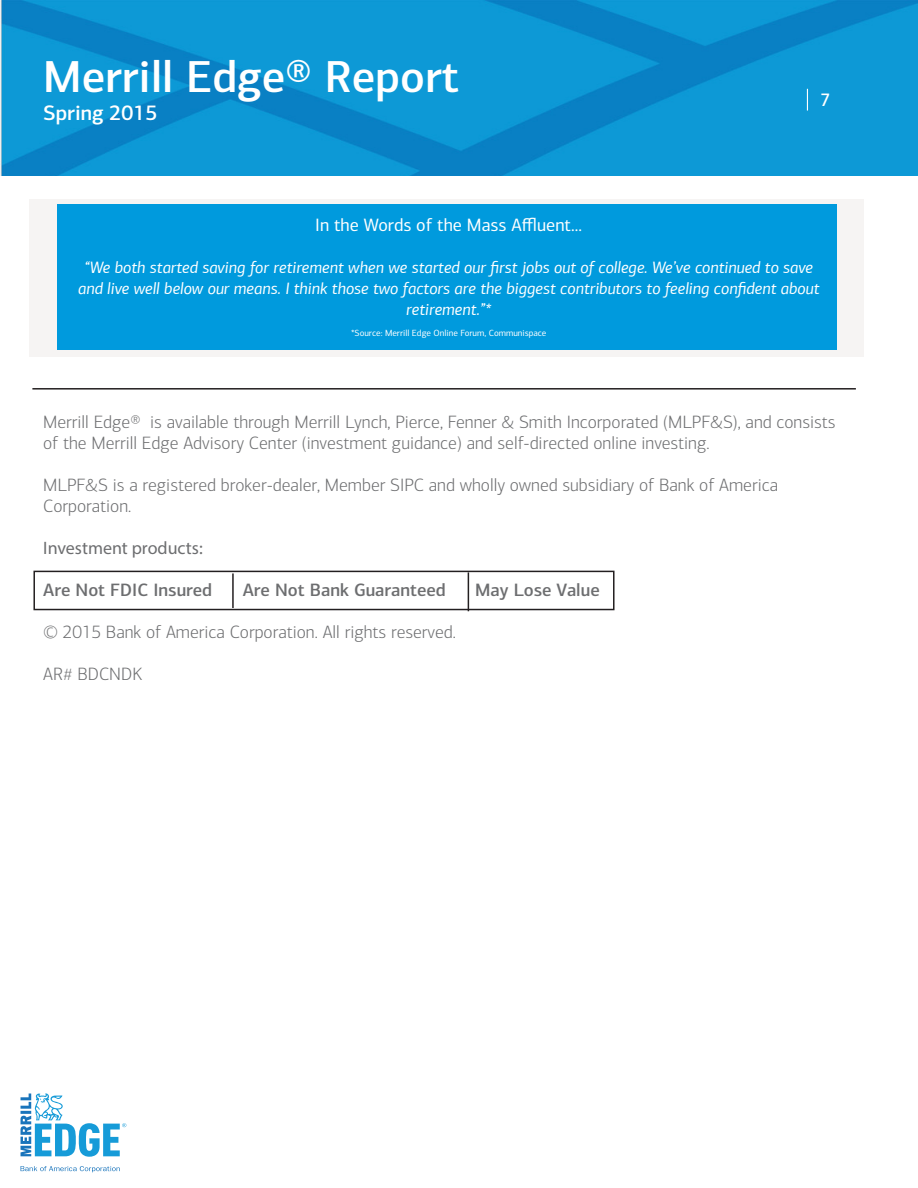
<style>
.page{position:relative;width:918px;height:1188px;background:#fff}
.page>*{position:absolute;margin:0;border:0;box-sizing:border-box;transform-origin:0 0}
.t1{font:500 45px "Connections";color:#fff}
.t2{font:500 21px "Connections";color:#fff}
.t3{font:500 18.15px "Connections";color:#fff}
.t4{font:300 18px/21px "Connections";color:#6d6e70}
.t5{font:500 18px "Connections";color:#6d6e70}
.t6{font:18px "Connections";color:#fff}
.t7{font:18px "Myriad Pro";color:#6d6e70}
.t8{font:italic 16.5px/21px "Connections";color:#fff;text-align:center}
.t9{font:9px "Connections";color:#fff}
</style>
<div class="page">
<img style="left:0;top:0;width:918px;height:176px">
<svg style="left:807px;top:89px;width:1px;height:22px"></svg>
<svg style="left:21px;top:1166px;width:99px;height:6px"></svg>
<svg style="left:21px;top:1094px;width:105px;height:63px"></svg>
<div style="left:30px;top:199px;width:834px;height:157px;background:#f6f4f3"></div>
<div style="left:57px;top:205px;width:780px;height:145px;background:#009add"></div>
<div style="left:33px;top:571px;width:582px;height:39px;border:2px solid #231f20"></div>
<hr style="left:232px;top:573px;width:2px;height:35px;background:#231f20">
<hr style="left:468px;top:572px;width:1px;height:39px;background:#231f20">
<hr style="left:32px;top:388px;width:824px;height:2px;background:#231f20">
<h1 class="t1" style="left:43px;top:50px;width:417px">Merrill Edge® Report</h1>
<p class="t2" style="left:43px;top:101px;width:116px">Spring 2015</p>
<p class="t3" style="left:821px;top:89px;width:12px">7</p>
<p class="t6" style="left:315px;top:214px;width:268px">In the Words of the Mass Affluent...</p>
<p class="t8" style="left:78px;top:257px;width:743px">“We both started saving for retirement when we started our first jobs out of college. We’ve continued to save and live well below our means. I think those two factors are the biggest contributors to feeling confident about retirement.”*</p>
<p class="t9" style="left:351px;top:327px;width:197px">*Source: Merrill Edge Online Forum, Communispace</p>
<p class="t4" style="left:43px;top:412px;width:794px">Merrill Edge® is available through Merrill Lynch, Pierce, Fenner &amp; Smith Incorporated (MLPF&amp;S), and consists of the Merrill Edge Advisory Center (investment guidance) and self-directed online investing.</p>
<p class="t4" style="left:43px;top:475px;width:736px">MLPF&amp;S is a registered broker-dealer, Member SIPC and wholly owned subsidiary of Bank of America<br>Corporation.</p>
<p class="t7" style="left:43px;top:537px;width:161px">Investment products:</p>
<p class="t5" style="left:43px;top:579px;width:170px">Are Not FDIC Insured</p>
<p class="t5" style="left:243px;top:579px;width:205px">Are Not Bank Guaranteed</p>
<p class="t5" style="left:475px;top:579px;width:126px">May Lose Value</p>
<p class="t4" style="left:43px;top:622px;width:414px">© 2015 Bank of America Corporation. All rights reserved.</p>
<p class="t4" style="left:43px;top:664px;width:101px">AR# BDCNDK</p>
</div>
